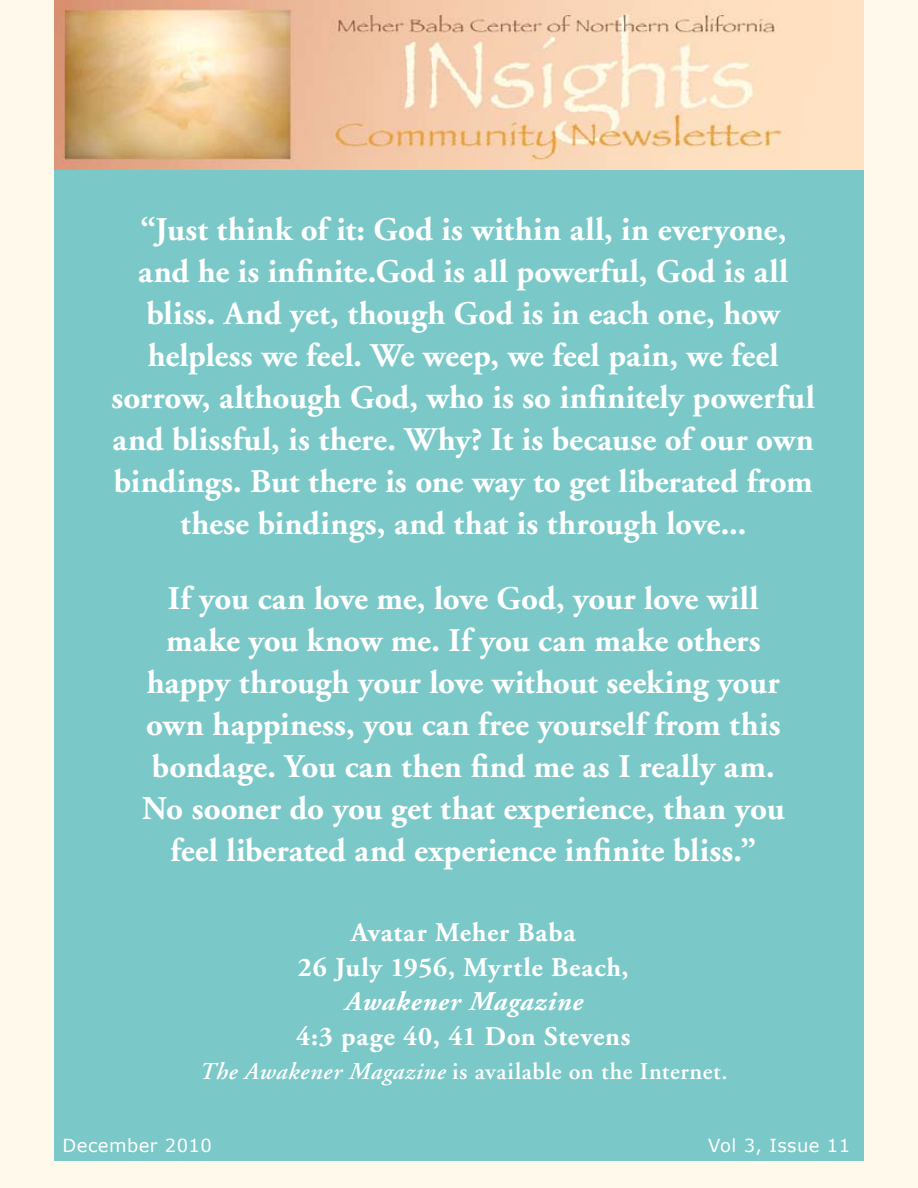
<style>
.page{position:relative;width:918px;height:1188px;background:#fff}
.page>*{position:absolute;margin:0;border:0;box-sizing:border-box;transform-origin:0 0}
.t1{font:700 33px/42px "Adobe Garamond";color:#fff;text-align:center}
.t2{font:700 27px/34.5px "Adobe Garamond";letter-spacing:.025em;color:#fff;text-align:center}
.t3{font:italic 700 27px "Adobe Garamond";letter-spacing:.035em;color:#fff}
.t4{font:600 24px "Adobe Garamond";letter-spacing:.025em;color:#fff}
.t5{font:18px "Verdana";letter-spacing:.025em;color:#fff}
.s1{font-style:italic}
</style>
<div class="page">
<div style="left:1px;top:1px;width:916px;height:1186px;background:#fff9eb"></div>
<div style="left:54px;top:13px;width:810px;height:1148px;background:#7bc8c8"></div>
<img style="left:54px;top:0;width:810px;height:170px">
<p class="t1" style="left:112px;top:209px;width:705px">“Just think of it: God is within all, in everyone, and he is infinite.God is all powerful, God is all bliss. And yet, though God is in each one, how helpless we feel. We weep, we feel pain, we feel sorrow, although God, who is so infinitely powerful and blissful, is there. Why? It is because of our own bindings. But there is one way to get liberated from these bindings, and that is through love...</p>
<p class="t1" style="left:142px;top:578px;width:644px">If you can love me, love God, your love will make you know me. If you can make others happy through your love without seeking your own happiness, you can free yourself from this bondage. You can then find me as I really am.<br>No sooner do you get that experience, than you feel liberated and experience infinite bliss.”</p>
<p class="t2" style="left:298px;top:916px;width:332px">Avatar Meher Baba<br>26 July 1956, Myrtle Beach,</p>
<p class="t3" style="left:345px;top:987px;width:239px">Awakener Magazine</p>
<p class="t2" style="left:296px;top:1020px;width:336px">4:3 page 40, 41 Don Stevens</p>
<p class="t4" style="left:199px;top:1059px;width:530px"><span class="s1">The Awakener Magazine</span> is available on the Internet.</p>
<p class="t5" style="left:63px;top:1134px;width:151px">December 2010</p>
<p class="t5" style="left:708px;top:1134px;width:143px">Vol 3, Issue 11</p>
</div>
